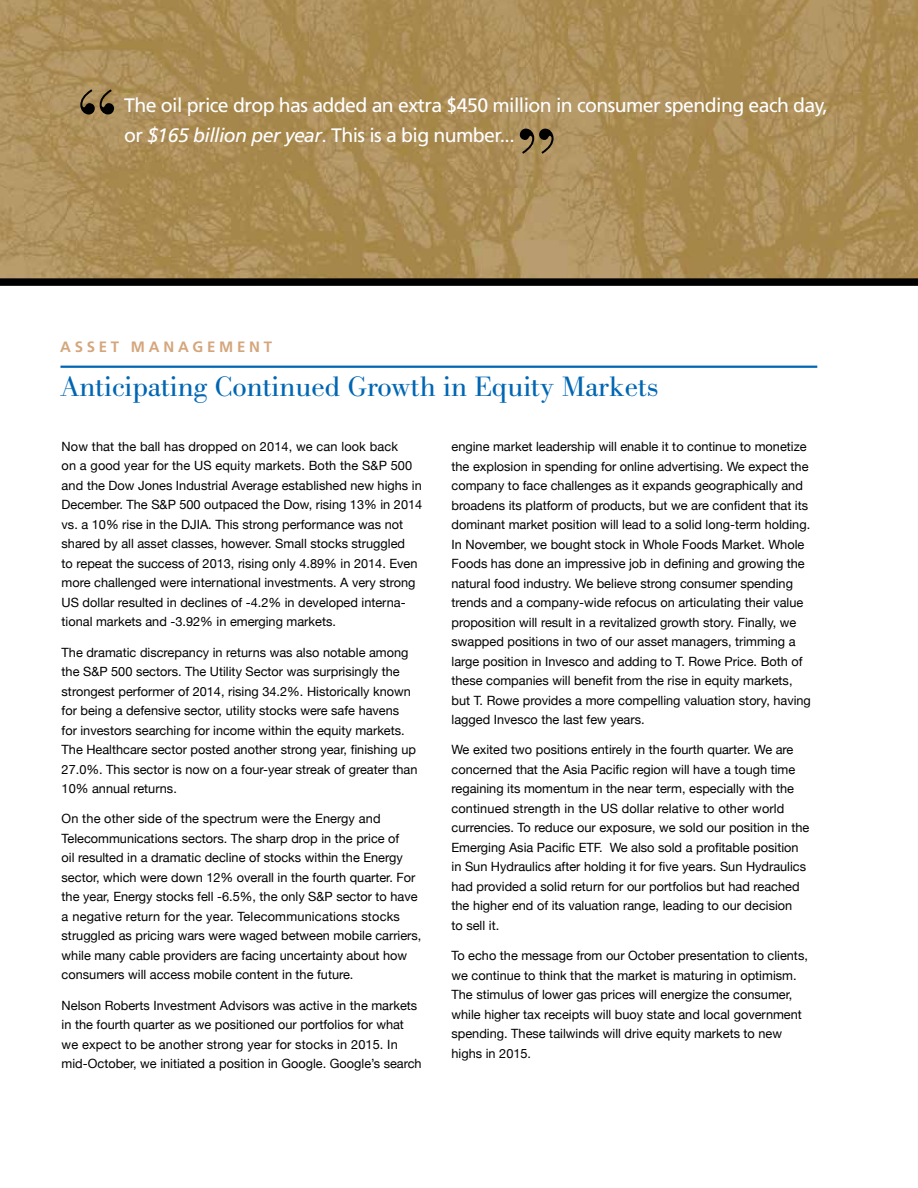
<style>
.page{position:relative;width:918px;height:1188px;background:#fff}
.page>*{position:absolute;margin:0;border:0;box-sizing:border-box;transform-origin:0 0}
.t1{font:91.5px "New Bodoni DT";color:#000}
.t2{font:28.5px "New Bodoni DT";color:#0066b3}
.t3{font:19.5px/30px "Frutiger";letter-spacing:-.03em;color:#fff}
.t4{font:700 15px "Frutiger";letter-spacing:.25em;color:#d4a67c}
.t5{font:12.75px/19.5px "Helvetica Neue";color:#000}
.s1{font-style:italic}
</style>
<div class="page">
<img style="left:0;top:0;width:918px;height:278px">
<hr style="left:60px;top:366px;width:757px;height:2px;background:#0066b3">
<div style="left:0;top:278px;width:918px;height:8px;background:#000"></div>
<h1 class="t1" style="left:75px;top:68px;width:47px">“</h1>
<h3 class="t3" style="left:124px;top:90px;width:705px">The oil price drop has added an extra $450 million in consumer spending each day, or <span class="s1">$165 billion per year</span>. This is a big number...</h3>
<h1 class="t1" style="left:514px;top:107px;width:47px">”</h1>
<p class="t4" style="left:60px;top:338px;width:214px">ASSET MANAGEMENT</p>
<h2 class="t2" style="left:60px;top:370px;width:600px">Anticipating Continued Growth in Equity Markets</h2>
<p class="t5" style="left:452px;top:437px;width:361px">engine market leadership will enable it to continue to monetize the explosion in spending for online advertising. We expect the company to face challenges as it expands geographically and broadens its platform of products, but we are confident that its dominant market position will lead to a solid long-term holding.<br>In November, we bought stock in Whole Foods Market. Whole Foods has done an impressive job in defining and growing the natural food industry. We believe strong consumer spending trends and a company-wide refocus on articulating their value proposition will result in a revitalized growth story. Finally, we swapped positions in two of our asset managers, trimming a large position in Invesco and adding to T. Rowe Price. Both of these companies will benefit from the rise in equity markets, but T. Rowe provides a more compelling valuation story, having lagged Invesco the last few years.</p>
<p class="t5" style="left:452px;top:740px;width:359px">We exited two positions entirely in the fourth quarter. We are concerned that the Asia Pacific region will have a tough time regaining its momentum in the near term, especially with the continued strength in the US dollar relative to other world currencies. To reduce our exposure, we sold our position in the Emerging Asia Pacific ETF. We also sold a profitable position in Sun Hydraulics after holding it for five years. Sun Hydraulics had provided a solid return for our portfolios but had reached the higher end of its valuation range, leading to our decision<br>to sell it.</p>
<p class="t5" style="left:452px;top:946px;width:358px">To echo the message from our October presentation to clients, we continue to think that the market is maturing in optimism.<br>The stimulus of lower gas prices will energize the consumer, while higher tax receipts will buoy state and local government spending. These tailwinds will drive equity markets to new highs in 2015.</p>
<p class="t5" style="left:62px;top:437px;width:362px">Now that the ball has dropped on 2014, we can look back<br>on a good year for the US equity markets. Both the S&amp;P 500 and the Dow Jones Industrial Average established new highs in December. The S&amp;P 500 outpaced the Dow, rising 13% in 2014 vs. a 10% rise in the DJIA. This strong performance was not shared by all asset classes, however. Small stocks struggled<br>to repeat the success of 2013, rising only 4.89% in 2014. Even more challenged were international investments. A very strong US dollar resulted in declines of -4.2% in developed interna&shy;tional markets and -3.92% in emerging markets.</p>
<p class="t5" style="left:62px;top:642px;width:357px">The dramatic discrepancy in returns was also notable among the S&amp;P 500 sectors. The Utility Sector was surprisingly the strongest performer of 2014, rising 34.2%. Historically known for being a defensive sector, utility stocks were safe havens for investors searching for income within the equity markets.<br>The Healthcare sector posted another strong year, finishing up 27.0%. This sector is now on a four-year streak of greater than 10% annual returns.</p>
<p class="t5" style="left:62px;top:809px;width:361px">On the other side of the spectrum were the Energy and Telecommunications sectors. The sharp drop in the price of<br>oil resulted in a dramatic decline of stocks within the Energy sector, which were down 12% overall in the fourth quarter. For the year, Energy stocks fell -6.5%, the only S&amp;P sector to have a negative return for the year. Telecommunications stocks struggled as pricing wars were waged between mobile carriers, while many cable providers are facing uncertainty about how consumers will access mobile content in the future.</p>
<p class="t5" style="left:62px;top:995px;width:362px">Nelson Roberts Investment Advisors was active in the markets in the fourth quarter as we positioned our portfolios for what we expect to be another strong year for stocks in 2015. In mid-October, we initiated a position in Google. Google’s search</p>
</div>
